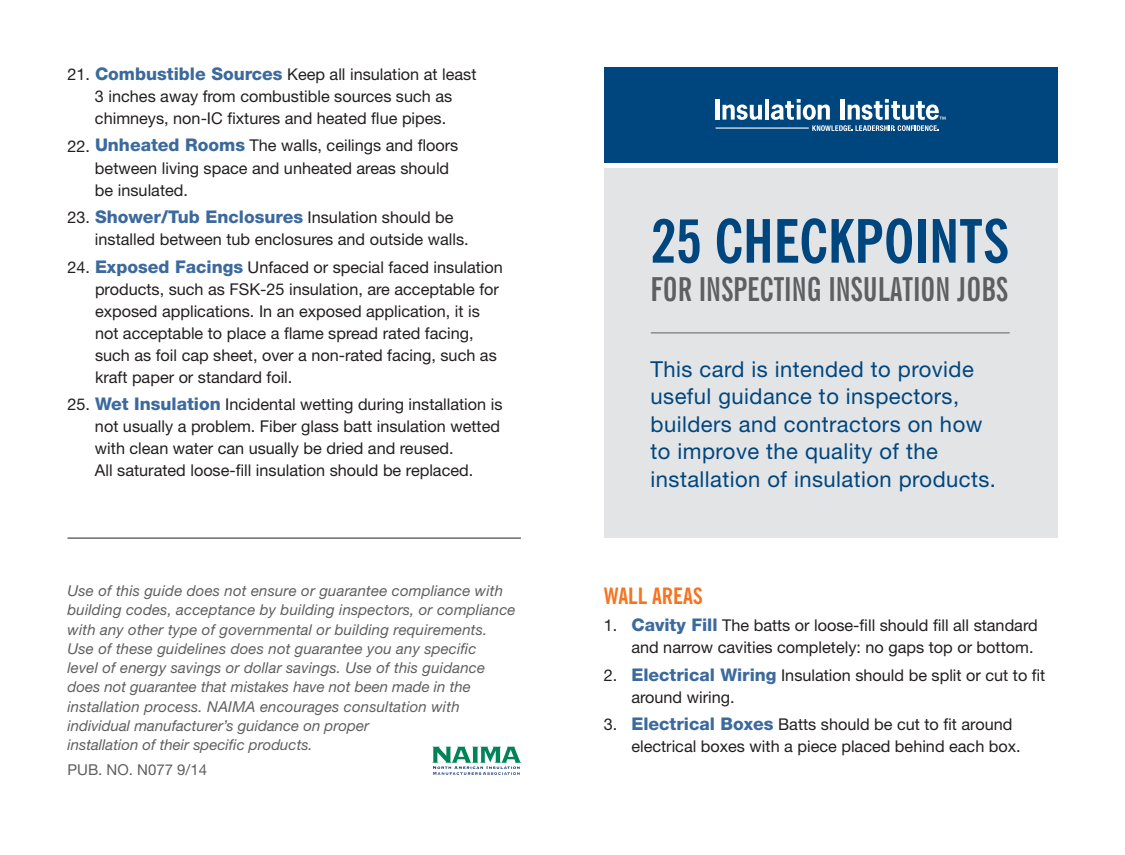
<style>
.page{position:relative;width:1125px;height:855px;background:#fff}
.page>*{position:absolute;margin:0;border:0;box-sizing:border-box;transform-origin:0 0}
.t1{font:700 condensed 59.75px "News Gothic BT";color:#00467e}
.t2{font:700 extra-condensed 33px "News Gothic BT";color:#5f5f62}
.t3{font:700 condensed 22.5px "News Gothic BT";color:#f47421}
.t4{font:22px/27.5px "Helvetica Neue LT Std";letter-spacing:.02em;color:#00467e}
.t5{font:16.25px/22px "Helvetica Neue LT Std";color:#231f20}
.t6{font:italic 15px/19.2px "Helvetica Neue LT Std";letter-spacing:.01em;color:#5f5f62}
.t7{font:15px "Helvetica Neue LT Std";color:#5f5f62}
.s1{font-weight:800;font-size:17.5px;color:#3c6a9d}
</style>
<div class="page">
<div style="left:604px;top:168px;width:454px;height:370px;background:#e3e4e6"></div>
<hr style="left:651px;top:332px;width:359px;height:1px;background:#5f5f62">
<div style="left:604px;top:68px;width:454px;height:95px;background:#00467e"></div>
<hr style="left:716px;top:99px;width:4px;height:21px;background:#fff">
<svg style="left:723px;top:104px;width:39px;height:16px"></svg>
<hr style="left:765px;top:99px;width:4px;height:21px;background:#fff">
<svg style="left:771px;top:99px;width:175px;height:32px"></svg>
<hr style="left:716px;top:128px;width:93px;height:1px;background:#fff">
<hr style="left:68px;top:538px;width:453px;height:1px;background:#231f20">
<svg style="left:432px;top:747px;width:89px;height:28px"></svg>
<p class="t5" style="left:67px;top:63px;width:411px;text-align:center">21. <span class="s1">Combustible Sources</span> Keep all insulation at least<br>3 inches away from combustible sources such as chimneys, non-IC fixtures and heated flue pipes.</p>
<p class="t5" style="left:95px;top:135px;width:365px;text-indent:-27px">22. <span class="s1">Unheated Rooms</span> The walls, ceilings and floors between living space and unheated areas should be insulated.</p>
<p class="t5" style="left:95px;top:206px;width:375px;text-indent:-27px">23. <span class="s1">Shower/Tub Enclosures</span> Insulation should be installed between tub enclosures and outside walls.</p>
<p class="t5" style="left:95px;top:256px;width:409px;text-indent:-28px">24. <span class="s1">Exposed Facings</span> Unfaced or special faced insulation products, such as FSK-25 insulation, are acceptable for exposed applications. In an exposed application, it is not acceptable to place a flame spread rated facing, such as foil cap sheet, over a non-rated facing, such as kraft paper or standard foil.</p>
<p class="t5" style="left:95px;top:393px;width:409px;text-indent:-27px">25. <span class="s1">Wet Insulation</span> Incidental wetting during installation is not usually a problem. Fiber glass batt insulation wetted with clean water can usually be dried and reused.<br>All saturated loose-fill insulation should be replaced.</p>
<p class="t6" style="left:68px;top:581px;width:450px">Use of this guide does not ensure or guarantee compliance with building codes, acceptance by building inspectors, or compliance with any other type of governmental or building requirements.<br>Use of these guidelines does not guarantee you any specific<br>level of energy savings or dollar savings. Use of this guidance does not guarantee that mistakes have not been made in the installation process. NAIMA encourages consultation with individual manufacturer’s guidance on proper<br>installation of their specific products.</p>
<p class="t7" style="left:68px;top:761px;width:141px">PUB. NO. N077 9/14</p>
<h1 class="t1" style="left:651px;top:205px;width:360px">25 CHECKPOINTS</h1>
<h2 class="t2" style="left:651px;top:269px;width:359px">FOR INSPECTING INSULATION JOBS</h2>
<h3 class="t4" style="left:651px;top:355px;width:347px">This card is intended to provide useful guidance to inspectors, builders and contractors on how to improve the quality of the installation of insulation products.</h3>
<h3 class="t3" style="left:604px;top:582px;width:101px">WALL AREAS</h3>
<p class="t5" style="left:604px;top:614px;width:435px;text-align:right">1. <span class="s1">Cavity Fill</span> The batts or loose-fill should fill all standard and narrow cavities completely: no gaps top or bottom.</p>
<p class="t5" style="left:631px;top:664px;width:415px;text-indent:-28px">2. <span class="s1">Electrical Wiring</span> Insulation should be split or cut to fit around wiring.</p>
<p class="t5" style="left:631px;top:713px;width:391px;text-indent:-27px">3. <span class="s1">Electrical Boxes</span> Batts should be cut to fit around electrical boxes with a piece placed behind each box.</p>
</div>
